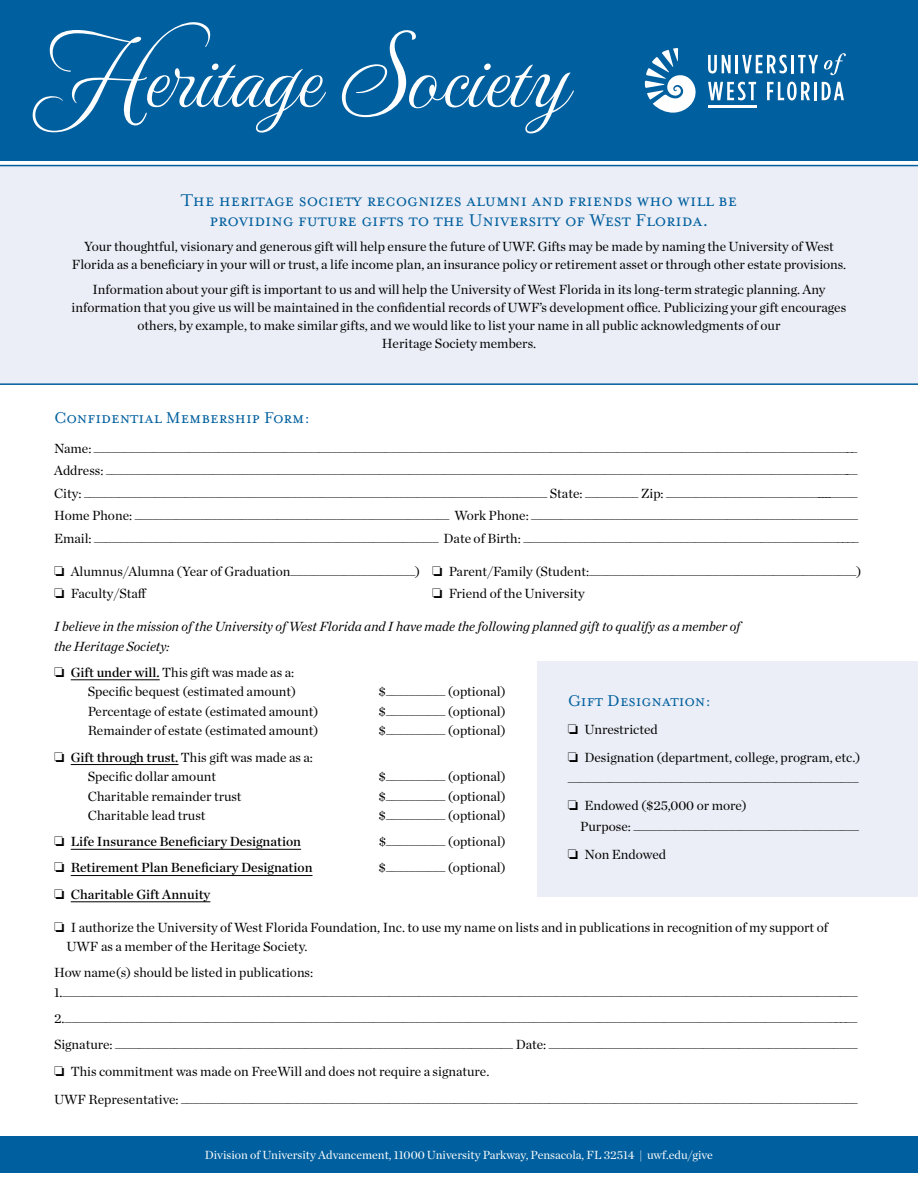
<style>
.page{position:relative;width:918px;height:1188px;background:#fff}
.page>*{position:absolute;margin:0;border:0;box-sizing:border-box;transform-origin:0 0}
.t1{font:94.5px "Monte Carlo Pro";color:#fff}
.t2{font:19.5px/20.2px "Mrs Eaves OT";color:#005f9e;text-align:center}
.t3{font:18px "Mrs Eaves OT";color:#005f9e}
.t4{font:13.5px/22.5px "Chronicle Deck";color:#000}
.t5{font:italic 13.5px/19.5px "Chronicle Deck";color:#000}
.t6{font:13.5px "Chronicle Deck Semi";color:#000}
.t7{font:12px "Chronicle Deck";color:#fff}
.s1{font-size:105px}
.s2{font-family:"Chronicle Deck Semi"}
</style>
<div class="page">
<div style="left:538px;top:662px;width:380px;height:235px;background:#ebeef6"></div>
<div style="left:0;top:166px;width:918px;height:217px;background:#ebeef6"></div>
<hr style="left:71px;top:679px;width:89px;height:1px;background:#000">
<hr style="left:71px;top:764px;width:108px;height:1px;background:#000">
<hr style="left:71px;top:849px;width:230px;height:1px;background:#000">
<hr style="left:71px;top:875px;width:242px;height:1px;background:#000">
<hr style="left:71px;top:901px;width:139px;height:1px;background:#000">
<div style="left:0;top:1136px;width:918px;height:36px;background:#005f9e"></div>
<div style="left:0;top:0;width:918px;height:161px;background:#005f9e"></div>
<hr style="left:708px;top:105px;width:48px;height:3px;background:#fff">
<svg style="left:708px;top:82px;width:48px;height:18px"></svg>
<svg style="left:767px;top:82px;width:43px;height:18px"></svg>
<hr style="left:814px;top:82px;width:3px;height:18px;background:#fff">
<svg style="left:822px;top:82px;width:22px;height:18px"></svg>
<svg style="left:708px;top:55px;width:79px;height:19px"></svg>
<hr style="left:791px;top:55px;width:3px;height:18px;background:#fff">
<svg style="left:798px;top:55px;width:20px;height:18px"></svg>
<svg style="left:824px;top:53px;width:22px;height:22px"></svg>
<svg style="left:645px;top:48px;width:51px;height:65px"></svg>
<hr style="left:0;top:165px;width:918px;height:1px;background:#005f9e">
<hr style="left:0;top:383px;width:918px;height:2px;background:#005f9e">
<h1 class="t1" style="left:60px;top:19px;width:506px">Heritage <span class="s1">S</span>ociety</h1>
<h2 class="t2" style="left:181px;top:190px;width:558px">The heritage society recognizes alumni and friends who will be providing future gifts to the University of West Florida.</h2>
<p class="t4" style="left:72px;top:237px;width:776px;line-height:18px;text-align:center">Your thoughtful, visionary and generous gift will help ensure the future of UWF. Gifts may be made by naming the University of West<br>Florida as a beneficiary in your will or trust, a life income plan, an insurance policy or retirement asset or through other estate provisions.</p>
<p class="t4" style="left:72px;top:279px;width:776px;line-height:18px;text-align:center">Information about your gift is important to us and will help the University of West Florida in its long-term strategic planning. Any information that you give us will be maintained in the confidential records of UWF’s development office. Publicizing your gift encourages others, by example, to make similar gifts, and we would like to list your name in all public acknowledgments of our<br>Heritage Society members.</p>
<h3 class="t3" style="left:54px;top:408px;width:258px">Confidential Membership Form:</h3>
<p class="t4" style="left:54px;top:436px;width:806px;text-align:justify">Name: _________________________________________________________________________________________________________________________________ Address: _______________________________________________________________________________________________________________________________ City: ______________________________________________________________________________ State: _________ Zip: __________________________________ Home Phone: _____________________________________________________ Work Phone: _______________________________________________________ Email: __________________________________________________________ Date of Birth: _________________________________________________________</p>
<p class="t4" style="left:54px;top:559px;width:809px">❏ Alumnus/Alumna (Year of Graduation_____________________) ❏ Parent/Family (Student:_____________________________________________) ❏ Faculty/Staff</p>
<p class="t4" style="left:432px;top:581px;width:154px">❏ Friend of the University</p>
<p class="t5" style="left:54px;top:616px;width:688px">I believe in the mission of the University of West Florida and I have made the following planned gift to qualify as a member of the Heritage Society:</p>
<p class="t4" style="left:54px;top:662px;width:244px;line-height:19.5px;text-align:right">❏ <span class="s2">Gift under will.</span> This gift was made as a:<br>Specific bequest (estimated amount)</p>
<p class="t4" style="left:379px;top:680px;width:129px">$__________ (optional)</p>
<h3 class="t3" style="left:568px;top:691px;width:145px">Gift Designation:</h3>
<p class="t4" style="left:568px;top:714px;width:294px;line-height:27.8px">❏ Unrestricted<br>❏ Designation (department, college, program, etc.)</p>
<p class="t4" style="left:568px;top:763px;width:293px;line-height:27.8px">_________________________________________________ ❏ Endowed ($25,000 or more)</p>
<p class="t4" style="left:568px;top:812px;width:293px;line-height:27.8px;text-indent:12px">Purpose: ______________________________________ ❏ Non Endowed</p>
<p class="t4" style="left:88px;top:699px;width:232px">Percentage of estate (estimated amount)</p>
<p class="t4" style="left:379px;top:699px;width:129px">$__________ (optional)</p>
<p class="t4" style="left:88px;top:719px;width:232px">Remainder of estate (estimated amount)</p>
<p class="t4" style="left:379px;top:719px;width:129px">$__________ (optional)</p>
<p class="t4" style="left:88px;top:746px;width:227px;line-height:19.5px;text-indent:-34px">❏ <span class="s2">Gift through trust.</span> This gift was made as a:<br>Specific dollar amount</p>
<p class="t4" style="left:379px;top:764px;width:129px">$__________ (optional)</p>
<p class="t4" style="left:88px;top:784px;width:155px">Charitable remainder trust</p>
<p class="t4" style="left:379px;top:784px;width:129px">$__________ (optional)</p>
<p class="t4" style="left:88px;top:803px;width:119px">Charitable lead trust</p>
<p class="t4" style="left:379px;top:803px;width:129px">$__________ (optional)</p>
<p class="t6" style="left:54px;top:831px;width:249px">❏ Life Insurance Beneficiary Designation</p>
<p class="t4" style="left:379px;top:830px;width:129px">$__________ (optional)</p>
<p class="t6" style="left:54px;top:857px;width:260px">❏ Retirement Plan Beneficiary Designation</p>
<p class="t4" style="left:379px;top:856px;width:129px">$__________ (optional)</p>
<p class="t6" style="left:54px;top:884px;width:158px">❏ Charitable Gift Annuity</p>
<p class="t4" style="left:66px;top:917px;width:763px;line-height:19.5px;text-indent:-12px">❏ I authorize the University of West Florida Foundation, Inc. to use my name on lists and in publications in recognition of my support of<br>UWF as a member of the Heritage Society.</p>
<p class="t4" style="left:54px;top:962px;width:805px;line-height:19.5px">How name(s) should be listed in publications:<br>1.______________________________________________________________________________________________________________________________________</p>
<p class="t4" style="left:54px;top:1005px;width:805px;line-height:26.2px;text-align:justify">2.______________________________________________________________________________________________________________________________________ Signature: ___________________________________________________________________ Date: ____________________________________________________ ❏ This commitment was made on FreeWill and does not require a signature.</p>
<p class="t4" style="left:54px;top:1087px;width:805px">UWF Representative: __________________________________________________________________________________________________________________</p>
<p class="t7" style="left:205px;top:1145px;width:510px">Division of University Advancement, 11000 University Parkway, Pensacola, FL 32514 | uwf.edu/give</p>
</div>
